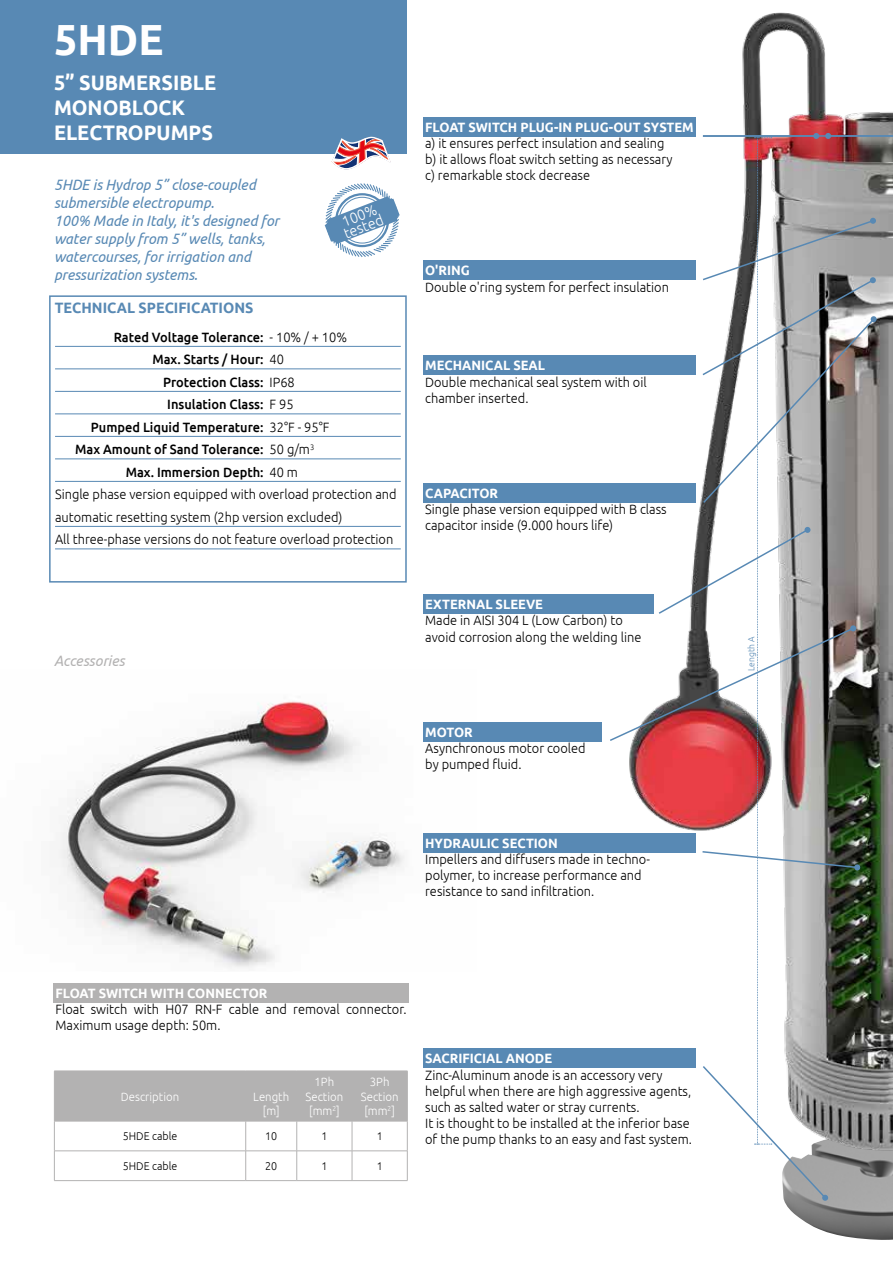
<style>
.page{position:relative;width:893px;height:1263px;background:#fff}
.page>*{position:absolute;margin:0;border:0;box-sizing:border-box;transform-origin:0 0}
.t1{font:700 43.5px "Ubuntu";color:#fff;scale:.95 1}
.t2{font:700 21px/25.2px "Ubuntu";color:#fff;scale:.95 1}
.t3{font:italic 15px/18px "Ubuntu";color:#5889b4;scale:.95 1}
.t4{font:700 15px "Ubuntu";color:#5889b4;scale:.95 1}
.t5{font:italic 15px "Ubuntu";color:#b3b2b2;scale:.95 1}
.t6{font:300 15px/12px "Ubuntu";color:#fff;scale:.95 1}
.t7{font:300 13.5px/16.2px "Ubuntu";color:#000;scale:.95 1}
.t8{font:500 13.5px "Ubuntu";color:#000;scale:.95 1}
.t9{font:700 13.5px "Ubuntu";color:#fff;scale:.95 1}
.t10{font:300 12px/14.4px "Ubuntu";color:#fff;text-align:center;scale:.95 1}
.t11{font:300 11.25px "Ubuntu";color:#000;scale:.95 1}
.t12{font:300 9px "Ubuntu";color:#5889b4;scale:.95 1}
.s1{font-weight:300}
</style>
<div class="page">
<img style="left:0;top:12px;width:893px;height:1228px">
<img style="left:0;top:670px;width:476px;height:301px">
<div style="left:425px;top:1053px;width:268px;height:91px;background:#fff"></div>
<div style="left:423px;top:1049px;width:272px;height:19px;background:#5889b4"></div>
<div style="left:423px;top:117px;width:273px;height:19px;background:#5889b4"></div>
<div style="left:423px;top:356px;width:272px;height:19px;background:#5889b4"></div>
<div style="left:423px;top:261px;width:272px;height:19px;background:#5889b4"></div>
<div style="left:423px;top:483px;width:272px;height:19px;background:#5889b4"></div>
<hr style="left:703px;top:135px;width:190px;height:2px;background:#5889b4">
<div style="left:0;top:0;width:407px;height:153px;background:#5889b4"></div>
<div style="left:54px;top:170px;width:265px;height:118px;background:#fff"></div>
<svg style="left:330px;top:136px;width:63px;height:34px"></svg>
<svg style="left:324px;top:182px;width:76px;height:76px"></svg>
<div style="left:49px;top:295px;width:358px;height:288px;border:2px solid #5889b4"></div>
<hr style="left:55px;top:346px;width:346px;height:1px;background:#5889b4">
<hr style="left:55px;top:368px;width:346px;height:1px;background:#5889b4">
<hr style="left:55px;top:391px;width:346px;height:1px;background:#5889b4">
<hr style="left:55px;top:413px;width:346px;height:1px;background:#5889b4">
<hr style="left:55px;top:436px;width:346px;height:1px;background:#5889b4">
<hr style="left:55px;top:458px;width:346px;height:1px;background:#5889b4">
<hr style="left:55px;top:481px;width:346px;height:1px;background:#5889b4">
<hr style="left:55px;top:526px;width:346px;height:1px;background:#5889b4">
<hr style="left:55px;top:548px;width:346px;height:1px;background:#5889b4">
<div style="left:55px;top:987px;width:352px;height:43px;background:#fff"></div>
<div style="left:53px;top:983px;width:356px;height:19px;background:#b3b2b2"></div>
<div style="left:55px;top:1072px;width:352px;height:49px;background:#b3b2b2"></div>
<hr style="left:54px;top:1071px;width:192px;height:1px;background:#b3b2b2">
<hr style="left:54px;top:1071px;width:1px;height:50px;background:#b3b2b2">
<hr style="left:246px;top:1071px;width:51px;height:1px;background:#b3b2b2">
<hr style="left:245px;top:1071px;width:1px;height:50px;background:#b3b2b2">
<hr style="left:297px;top:1071px;width:55px;height:1px;background:#b3b2b2">
<hr style="left:296px;top:1071px;width:1px;height:50px;background:#b3b2b2">
<hr style="left:352px;top:1071px;width:55px;height:1px;background:#b3b2b2">
<hr style="left:352px;top:1071px;width:1px;height:50px;background:#b3b2b2">
<hr style="left:407px;top:1071px;width:1px;height:50px;background:#b3b2b2">
<hr style="left:54px;top:1121px;width:192px;height:1px;background:#b3b2b2">
<hr style="left:54px;top:1121px;width:1px;height:30px;background:#b3b2b2">
<hr style="left:246px;top:1121px;width:51px;height:1px;background:#b3b2b2">
<hr style="left:245px;top:1121px;width:1px;height:30px;background:#b3b2b2">
<hr style="left:297px;top:1121px;width:55px;height:1px;background:#b3b2b2">
<hr style="left:296px;top:1121px;width:1px;height:30px;background:#b3b2b2">
<hr style="left:352px;top:1121px;width:55px;height:1px;background:#b3b2b2">
<hr style="left:352px;top:1121px;width:1px;height:30px;background:#b3b2b2">
<hr style="left:407px;top:1121px;width:1px;height:30px;background:#b3b2b2">
<hr style="left:54px;top:1150px;width:192px;height:1px;background:#b3b2b2">
<svg style="left:54px;top:1151px;width:1px;height:29px"></svg>
<hr style="left:246px;top:1150px;width:51px;height:1px;background:#b3b2b2">
<svg style="left:245px;top:1151px;width:1px;height:29px"></svg>
<hr style="left:297px;top:1150px;width:55px;height:1px;background:#b3b2b2">
<svg style="left:296px;top:1151px;width:1px;height:29px"></svg>
<hr style="left:352px;top:1150px;width:55px;height:1px;background:#b3b2b2">
<svg style="left:352px;top:1151px;width:1px;height:29px"></svg>
<svg style="left:407px;top:1151px;width:1px;height:29px"></svg>
<hr style="left:54px;top:1180px;width:192px;height:1px;background:#b3b2b2">
<hr style="left:246px;top:1180px;width:51px;height:1px;background:#b3b2b2">
<hr style="left:297px;top:1180px;width:55px;height:1px;background:#b3b2b2">
<hr style="left:352px;top:1180px;width:55px;height:1px;background:#b3b2b2">
<svg style="left:608px;top:133px;width:269px;height:1068px"></svg>
<div style="left:423px;top:594px;width:231px;height:20px;background:#5889b4"></div>
<div style="left:423px;top:833px;width:272px;height:19px;background:#5889b4"></div>
<div style="left:423px;top:722px;width:179px;height:19px;background:#5889b4"></div>
<h1 class="t1" style="left:54px;top:13px;width:117px">5HDE</h1>
<h2 class="t2" style="left:54px;top:69px;width:172px">5” SUBMERSIBLE<br>MONOBLOCK<br>ELECTROPUMPS</h2>
<p class="t3" style="left:54px;top:175px;width:239px">5HDE is Hydrop 5” close-coupled submersible electropump.<br>100% Made in Italy, it's designed for water supply from 5” wells, tanks, watercourses, for irrigation and pressurization systems.</p>
<p class="t6" style="left:338px;top:217px;width:45px;rotate:-21deg">100% tested</p>
<p class="t4" style="left:55px;top:298px;width:210px">TECHNICAL SPECIFICATIONS</p>
<p class="t8" style="left:114px;top:328px;width:247px">Rated Voltage Tolerance: <span class="s1">- 10% / + 10%</span></p>
<p class="t8" style="left:152px;top:351px;width:140px">Max. Starts / Hour: <span class="s1">40</span></p>
<p class="t8" style="left:163px;top:373px;width:140px">Protection Class: <span class="s1">IP68</span></p>
<p class="t8" style="left:167px;top:396px;width:134px">Insulation Class: <span class="s1">F 95</span></p>
<p class="t8" style="left:91px;top:418px;width:253px">Pumped Liquid Temperature: <span class="s1">32°F - 95°F</span></p>
<p class="t8" style="left:75px;top:441px;width:253px">Max Amount of Sand Tolerance: <span class="s1">50 g/m</span><sup>3</sup></p>
<p class="t8" style="left:126px;top:463px;width:183px">Max. Immersion Depth: <span class="s1">40 m</span></p>
<p class="t7" style="left:55px;top:486px;width:361px">Single phase version equipped with overload protection and</p>
<p class="t7" style="left:55px;top:508px;width:304px">automatic resetting system (2hp version excluded)</p>
<p class="t7" style="left:55px;top:531px;width:358px">All three-phase versions do not feature overload protection</p>
<p class="t5" style="left:54px;top:651px;width:76px">Accessories</p>
<p class="t9" style="left:425px;top:119px;width:284px">FLOAT SWITCH PLUG-IN PLUG-OUT SYSTEM</p>
<p class="t7" style="left:425px;top:135px;width:262px">a) it ensures perfect insulation and sealing b) it allows float switch setting as necessary c) remarkable stock decrease</p>
<p class="t9" style="left:425px;top:262px;width:48px">O'RING</p>
<p class="t7" style="left:425px;top:278px;width:258px">Double o'ring system for perfect insulation</p>
<p class="t9" style="left:425px;top:357px;width:128px">MECHANICAL SEAL</p>
<p class="t7" style="left:425px;top:373px;width:235px">Double mechanical seal system with oil chamber inserted.</p>
<p class="t9" style="left:425px;top:485px;width:78px">CAPACITOR</p>
<p class="t7" style="left:425px;top:501px;width:256px">Single phase version equipped with B class capacitor inside (9.000 hours life)</p>
<p class="t9" style="left:425px;top:596px;width:126px">EXTERNAL SLEEVE</p>
<p class="t7" style="left:425px;top:612px;width:229px">Made in AISI 304 L (Low Carbon) to avoid corrosion along the welding line</p>
<p class="t9" style="left:425px;top:724px;width:52px">MOTOR</p>
<p class="t7" style="left:425px;top:739px;width:170px">Asynchronous motor cooled by pumped fluid.</p>
<p class="t9" style="left:425px;top:835px;width:141px">HYDRAULIC SECTION</p>
<p class="t7" style="left:425px;top:851px;width:238px">Impellers and diffusers made in techno&shy;polymer, to increase performance and resistance to sand infiltration.</p>
<p class="t9" style="left:55px;top:985px;width:225px">FLOAT SWITCH WITH CONNECTOR</p>
<p class="t7" style="left:55px;top:1000px;width:371px">Float switch with H07 RN-F cable and removal connector.<br>Maximum usage depth: 50m.</p>
<p class="t10" style="left:121px;top:1089px;width:63px">Description</p>
<p class="t10" style="left:253px;top:1089px;width:39px">Length [m]</p>
<p class="t10" style="left:306px;top:1074px;width:41px">1Ph<br>Section [mm<sup>2</sup>]</p>
<p class="t10" style="left:361px;top:1074px;width:41px">3Ph<br>Section [mm<sup>2</sup>]</p>
<p class="t11" style="left:123px;top:1129px;width:59px">5HDE cable</p>
<p class="t11" style="left:265px;top:1129px;width:14px">10</p>
<p class="t11" style="left:321px;top:1129px;width:8px">1</p>
<p class="t11" style="left:377px;top:1129px;width:8px">1</p>
<p class="t11" style="left:123px;top:1159px;width:59px">5HDE cable</p>
<p class="t11" style="left:265px;top:1159px;width:14px">20</p>
<p class="t11" style="left:321px;top:1159px;width:8px">1</p>
<p class="t11" style="left:377px;top:1159px;width:8px">1</p>
<p class="t9" style="left:425px;top:1050px;width:135px">SACRIFICIAL ANODE</p>
<p class="t7" style="left:425px;top:1066px;width:282px">Zinc-Aluminum anode is an accessory very helpful when there are high aggressive agents, such as salted water or stray currents.<br>It is thought to be installed at the inferior base of the pump thanks to an easy and fast system.</p>
<p class="t12" style="left:746px;top:671px;width:38px;rotate:-90deg">Length A</p>
</div>
